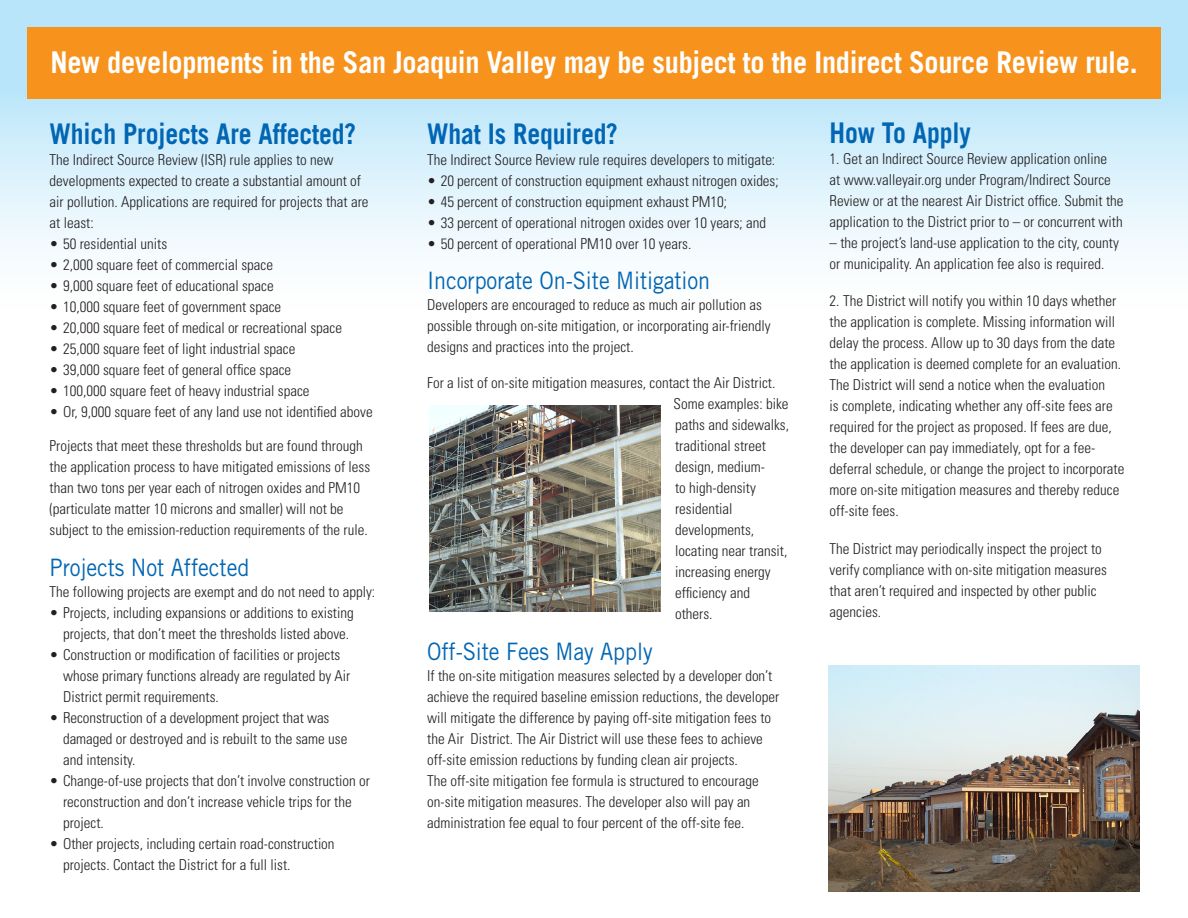
<style>
.page{position:relative;width:1188px;height:918px;background:#fff}
.page>*{position:absolute;margin:0;border:0;box-sizing:border-box;transform-origin:0 0}
.t1{font:700 30px "Trade Gothic LT Std";letter-spacing:-.01em;color:#fff;scale:.94 1}
.t2{font:700 28.5px "Trade Gothic LT Std";letter-spacing:-.005em;color:#0166b3;scale:.9 1}
.t3{font:24px "Trade Gothic LT Std";letter-spacing:-.005em;color:#0166b3;scale:.9 1}
.t4{font:300 condensed 15px/21px "Univers LT Std";color:#231f20}
</style>
<div class="page">
<svg style="left:0;top:0;width:1188px;height:406px"></svg>
<img style="left:429px;top:406px;width:232px;height:206px">
<img style="left:829px;top:665px;width:311px;height:226px">
<div style="left:27px;top:27px;width:1134px;height:72px;background:#f7931d"></div>
<p class="t1" style="left:50px;top:44px;width:1158px">New developments in the San Joaquin Valley may be subject to the Indirect Source Review rule.</p>
<p class="t2" style="left:50px;top:116px;width:342px">Which Projects Are Affected?</p>
<p class="t4" style="left:50px;top:149px;width:320px">The Indirect Source Review (ISR) rule applies to new developments expected to create a substantial amount of air pollution. Applications are required for projects that are at least:</p>
<p class="t4" style="left:50px;top:233px;width:119px">• 50 residential units</p>
<p class="t4" style="left:50px;top:254px;width:225px">• 2,000 square feet of commercial space</p>
<p class="t4" style="left:50px;top:275px;width:226px">• 9,000 square feet of educational space</p>
<p class="t4" style="left:50px;top:296px;width:233px">• 10,000 square feet of government space</p>
<p class="t4" style="left:50px;top:317px;width:294px">• 20,000 square feet of medical or recreational space</p>
<p class="t4" style="left:50px;top:338px;width:247px">• 25,000 square feet of light industrial space</p>
<p class="t4" style="left:50px;top:359px;width:243px">• 39,000 square feet of general office space</p>
<p class="t4" style="left:50px;top:380px;width:262px">• 100,000 square feet of heavy industrial space</p>
<p class="t4" style="left:50px;top:401px;width:325px">• Or, 9,000 square feet of any land use not identified above</p>
<p class="t4" style="left:50px;top:435px;width:322px">Projects that meet these thresholds but are found through the application process to have mitigated emissions of less than two tons per year each of nitrogen oxides and PM10 (particulate matter 10 microns and smaller) will not be subject to the emission-reduction requirements of the rule.</p>
<p class="t3" style="left:50px;top:553px;width:223px">Projects Not Affected</p>
<p class="t4" style="left:50px;top:581px;width:327px">The following projects are exempt and do not need to apply:</p>
<p class="t4" style="left:50px;top:602px;width:306px;text-align:center">• Projects, including expansions or additions to existing projects, that don’t meet the thresholds listed above.</p>
<p class="t4" style="left:63px;top:644px;width:289px;text-indent:-14px">• Construction or modification of facilities or projects whose primary functions already are regulated by Air<br>District permit requirements.</p>
<p class="t4" style="left:63px;top:707px;width:286px;text-indent:-14px">• Reconstruction of a development project that was damaged or destroyed and is rebuilt to the same use and intensity.</p>
<p class="t4" style="left:50px;top:770px;width:322px">• Change-of-use projects that don’t involve construction or</p>
<p class="t4" style="left:63px;top:791px;width:290px">reconstruction and don’t increase vehicle trips for the project.</p>
<p class="t4" style="left:63px;top:833px;width:273px;text-indent:-14px">• Other projects, including certain road-construction projects. Contact the District for a full list.</p>
<p class="t2" style="left:427px;top:116px;width:213px">What Is Required?</p>
<p class="t4" style="left:427px;top:149px;width:350px">The Indirect Source Review rule requires developers to mitigate:</p>
<p class="t4" style="left:427px;top:170px;width:353px">• 20 percent of construction equipment exhaust nitrogen oxides;</p>
<p class="t4" style="left:427px;top:191px;width:302px">• 45 percent of construction equipment exhaust PM10;</p>
<p class="t4" style="left:427px;top:212px;width:341px">• 33 percent of operational nitrogen oxides over 10 years; and</p>
<p class="t4" style="left:427px;top:233px;width:266px">• 50 percent of operational PM10 over 10 years.</p>
<p class="t3" style="left:427px;top:266px;width:316px">Incorporate On-Site Mitigation</p>
<p class="t4" style="left:427px;top:294px;width:345px">Developers are encouraged to reduce as much air pollution as possible through on-site mitigation, or incorporating air-friendly designs and practices into the project.</p>
<p class="t4" style="left:674px;top:372px;width:117px;text-indent:-246px">For a list of on-site mitigation measures, contact the Air District.<br>Some examples: bike paths and sidewalks, traditional street design, medium-<br>to high-density residential developments, locating near transit, increasing energy efficiency and others.</p>
<p class="t3" style="left:427px;top:637px;width:252px">Off-Site Fees May Apply</p>
<p class="t4" style="left:427px;top:665px;width:354px">If the on-site mitigation measures selected by a developer don’t achieve the required baseline emission reductions, the developer will mitigate the difference by paying off-site mitigation fees to the Air District. The Air District will use these fees to achieve off-site emission reductions by funding clean air projects.<br>The off-site mitigation fee formula is structured to encourage on-site mitigation measures. The developer also will pay an administration fee equal to four percent of the off-site fee.</p>
<p class="t2" style="left:830px;top:115px;width:159px">How To Apply</p>
<p class="t4" style="left:830px;top:148px;width:296px">1. Get an Indirect Source Review application online<br>at www.valleyair.org under Program/Indirect Source Review or at the nearest Air District office. Submit the application to the District prior to – or concurrent with</p>
<p class="t4" style="left:830px;top:232px;width:291px">– the project’s land-use application to the city, county or municipality. An application fee also is required.</p>
<p class="t4" style="left:830px;top:291px;width:296px">2. The District will notify you within 10 days whether the application is complete. Missing information will delay the process. Allow up to 30 days from the date the application is deemed complete for an evaluation.<br>The District will send a notice when the evaluation<br>is complete, indicating whether any off-site fees are required for the project as proposed. If fees are due, the developer can pay immediately, opt for a fee&shy;deferral schedule, or change the project to incorporate more on-site mitigation measures and thereby reduce off-site fees.</p>
<p class="t4" style="left:830px;top:538px;width:279px">The District may periodically inspect the project to verify compliance with on-site mitigation measures that aren’t required and inspected by other public agencies.</p>
</div>
